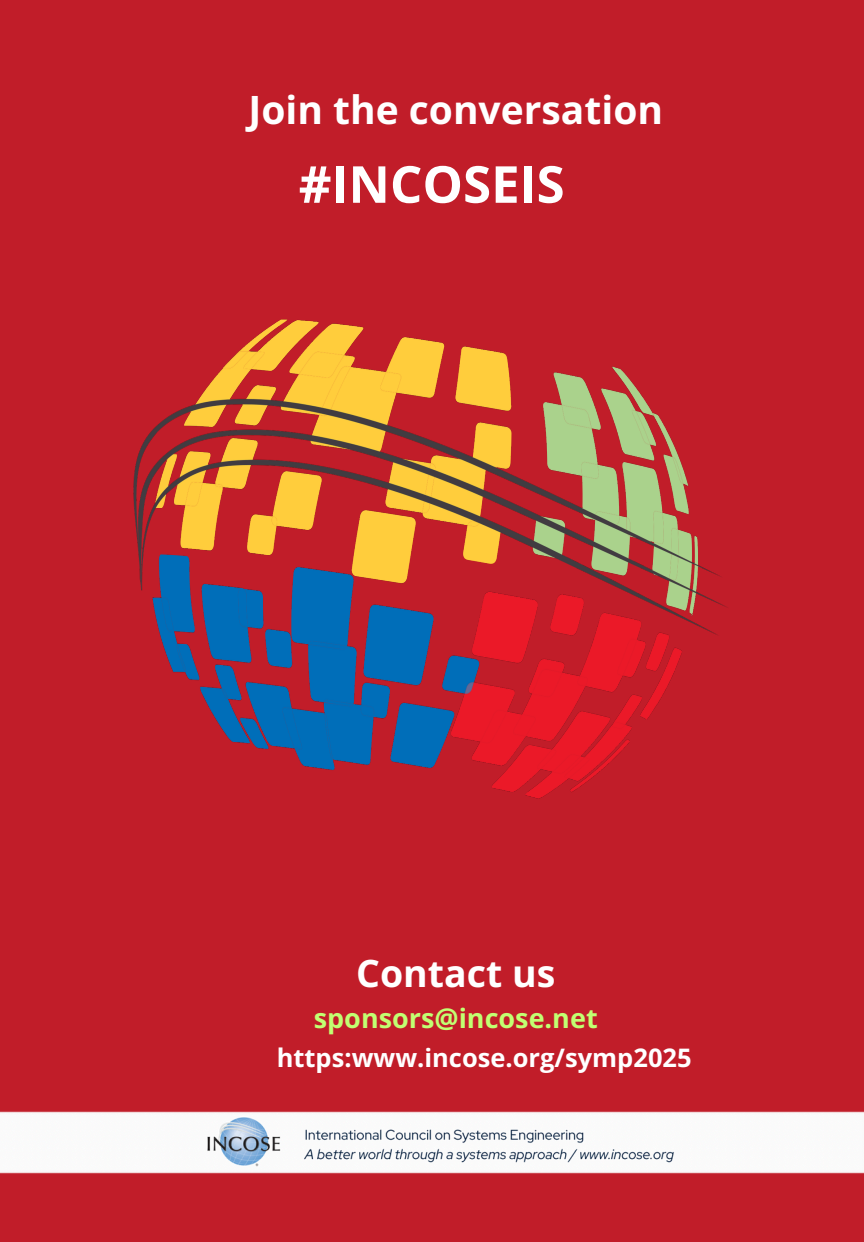
<style>
.page{position:relative;width:864px;height:1242px;background:#c11d29}
.page>*{position:absolute;margin:0;border:0;box-sizing:border-box;transform-origin:0 0}
.t1{font:700 51px "Open Sans";color:#fff}
.t2{font:700 39px "Open Sans";color:#fff}
.t3{font:700 37.5px "Open Sans";color:#fff}
.t4{font:700 27px "Open Sans";color:#c1ff72}
.t5{font:700 25.5px "Open Sans";color:#fff}
</style>
<div class="page">
<img style="left:133px;top:319px;width:595px;height:480px">
<img style="left:0;top:1111px;width:864px;height:63px">
<h2 class="t2" style="left:248px;top:82px;width:416px">Join the conversation</h2>
<h1 class="t1" style="left:299px;top:148px;width:267px">#INCOSEIS</h1>
<p class="t3" style="left:356px;top:947px;width:201px">Contact us</p>
<h2 class="t4" style="left:314px;top:999px;width:285px">sponsors@incose.net</h2>
<p class="t5" style="left:277px;top:1039px;width:416px">https:www.incose.org/symp2025</p>
</div>
